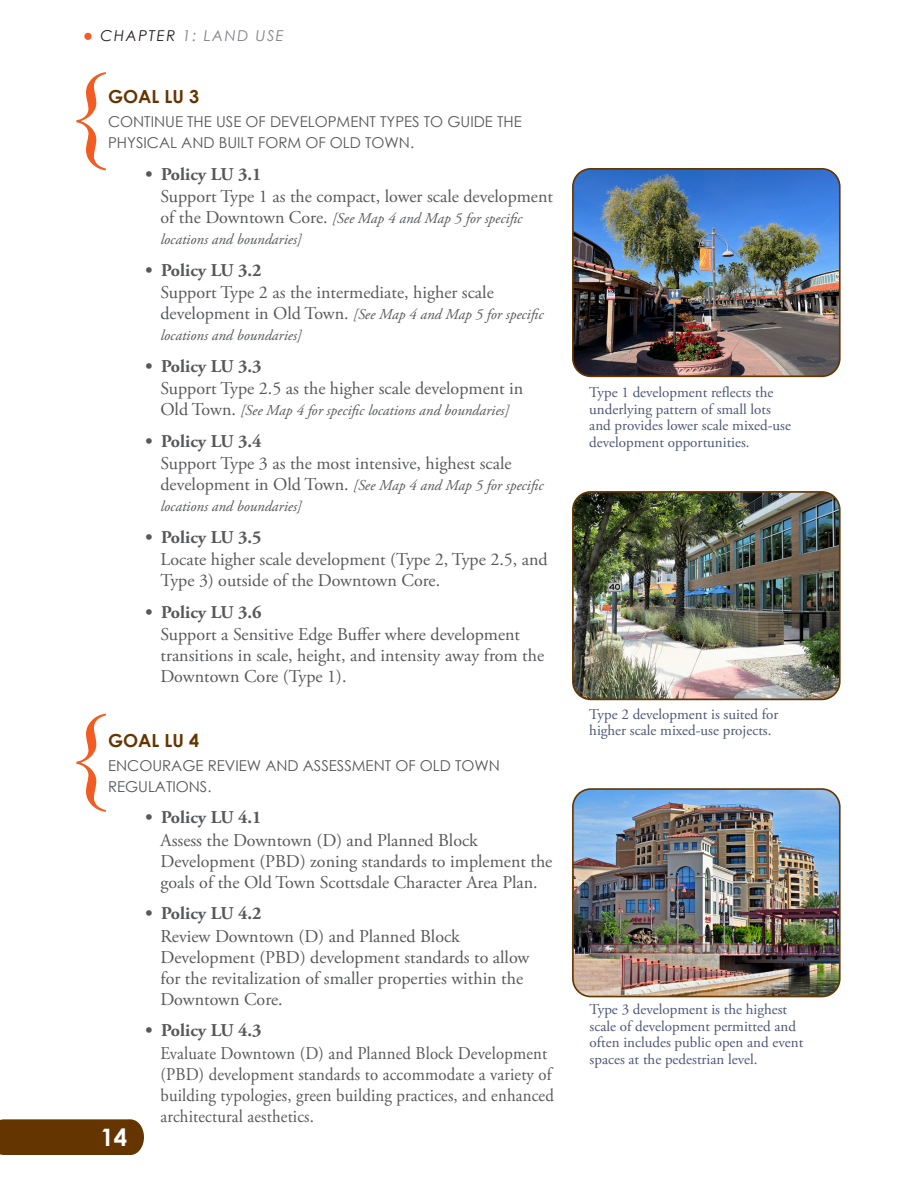
<style>
.page{position:relative;width:918px;height:1188px;background:#fff}
.page>*{position:absolute;margin:0;border:0;box-sizing:border-box;transform-origin:0 0}
.Goal_Body{font:108px "Garamond";color:#f25b21}
.t1{font:700 24px "Century Gothic";color:#fff}
.Policy_Body{font:18px/21px "Adobe Garamond Pro";color:#57585a}
.Policy_Body-2{font:18px/21px "Adobe Garamond Pro";color:#57585a;scale:.93 1}
.t2{font:700 18px "Adobe Garamond Pro";color:#57585a}
.t3{font:700 18px "Century Gothic";color:#653500}
.t4{font:15px/16.5px "Adobe Garamond Pro";color:#4d5676}
.Policy_Body-3{font:italic 15px/21px "Adobe Garamond Pro";color:#57585a}
.Goal_Body-2{font:15px/21px "Century Gothic";color:#57585a}
.t5{font:italic 15px "Century Gothic";letter-spacing:.1em;color:#808285}
.s1{font-family:"Arial";font-weight:700;font-style:normal;font-size:16.5px;color:#f25b21}
.s2{color:#231f20}
.s3{font-style:normal;font-size:18px}
</style>
<div class="page">
<svg style="left:117px;top:1119px;width:27px;height:36px"></svg>
<div style="left:0;top:1119px;width:142px;height:36px;background:#653500"></div>
<img style="left:573px;top:791px;width:265px;height:205px">
<div style="left:572px;top:788px;width:269px;height:209px;border:2px solid #653500;border-radius:18px"></div>
<img style="left:573px;top:169px;width:265px;height:207px">
<div style="left:572px;top:168px;width:269px;height:209px;border:2px solid #653500;border-radius:18px"></div>
<img style="left:573px;top:494px;width:265px;height:205px">
<div style="left:572px;top:491px;width:269px;height:209px;border:2px solid #653500;border-radius:18px"></div>
<p class="t5" style="left:83px;top:25px;width:202px"><span class="s1">●</span> <span class="s2">CHAPTER</span> 1: LAND USE</p>
<p class="Goal_Body" style="left:62px;top:41px;width:53px">{</p>
<p class="t3" style="left:108px;top:83px;width:93px">GOAL LU 3</p>
<p class="Goal_Body-2" style="left:108px;top:111px;width:415px">CONTINUE THE USE OF DEVELOPMENT TYPES TO GUIDE THE<br>PHYSICAL AND BUILT FORM OF OLD TOWN.</p>
<p class="t2" style="left:146px;top:164px;width:118px">• Policy LU 3.1</p>
<p class="Policy_Body" style="left:160px;top:187px;width:394px">Support Type 1 as the compact, lower scale development</p>
<p class="Policy_Body-3" style="left:160px;top:209px;width:363px"><span class="s3">of the Downtown Core.</span> [See Map 4 and Map 5 for specific locations and boundaries]</p>
<p class="t2" style="left:146px;top:260px;width:118px">• Policy LU 3.2</p>
<p class="Policy_Body" style="left:160px;top:283px;width:335px">Support Type 2 as the intermediate, higher scale</p>
<p class="Policy_Body-3" style="left:160px;top:305px;width:384px"><span class="s3">development in Old Town.</span> [See Map 4 and Map 5 for specific locations and boundaries]</p>
<p class="t2" style="left:146px;top:356px;width:118px">• Policy LU 3.3</p>
<p class="Policy_Body" style="left:160px;top:379px;width:364px">Support Type 2.5 as the higher scale development in</p>
<p class="Policy_Body-3" style="left:160px;top:401px;width:350px"><span class="s3">Old Town.</span> [See Map 4 for specific locations and boundaries]</p>
<p class="t2" style="left:146px;top:431px;width:118px">• Policy LU 3.4</p>
<p class="Policy_Body" style="left:160px;top:454px;width:353px">Support Type 3 as the most intensive, highest scale</p>
<p class="Policy_Body-3" style="left:160px;top:476px;width:384px"><span class="s3">development in Old Town.</span> [See Map 4 and Map 5 for specific locations and boundaries]</p>
<p class="t2" style="left:146px;top:527px;width:118px">• Policy LU 3.5</p>
<p class="Policy_Body" style="left:160px;top:550px;width:389px">Locate higher scale development (Type 2, Type 2.5, and<br>Type 3) outside of the Downtown Core.</p>
<p class="t2" style="left:146px;top:602px;width:118px">• Policy LU 3.6</p>
<p class="Policy_Body" style="left:160px;top:625px;width:385px">Support a Sensitive Edge Buffer where development transitions in scale, height, and intensity away from the<br>Downtown Core (Type 1).</p>
<p class="Goal_Body" style="left:62px;top:682px;width:53px">{</p>
<p class="t3" style="left:108px;top:727px;width:93px">GOAL LU 4</p>
<p class="Goal_Body-2" style="left:108px;top:755px;width:394px">ENCOURAGE REVIEW AND ASSESSMENT OF OLD TOWN<br>REGULATIONS.</p>
<p class="t2" style="left:146px;top:807px;width:118px">• Policy LU 4.1</p>
<p class="Policy_Body" style="left:160px;top:830px;width:393px">Assess the Downtown (D) and Planned Block<br>Development (PBD) zoning standards to implement the goals of the Old Town Scottsdale Character Area Plan.</p>
<p class="t2" style="left:146px;top:903px;width:118px">• Policy LU 4.2</p>
<p class="Policy_Body" style="left:160px;top:926px;width:370px">Review Downtown (D) and Planned Block Development (PBD) development standards to allow for the revitalization of smaller properties within the Downtown Core.</p>
<p class="t2" style="left:146px;top:1020px;width:118px">• Policy LU 4.3</p>
<p class="Policy_Body-2" style="left:160px;top:1043px;width:424px">Evaluate Downtown (D) and Planned Block Development (PBD) development standards to accommodate a variety of building typologies, green building practices, and enhanced architectural aesthetics.</p>
<h2 class="t1" style="left:101px;top:1119px;width:28px">14</h2>
<p class="t4" style="left:589px;top:385px;width:203px">Type 1 development reflects the underlying pattern of small lots and provides lower scale mixed-use development opportunities.</p>
<p class="t4" style="left:589px;top:706px;width:191px">Type 2 development is suited for higher scale mixed-use projects.</p>
<p class="t4" style="left:590px;top:1002px;width:215px">Type 3 development is the highest scale of development permitted and often includes public open and event spaces at the pedestrian level.</p>
</div>
